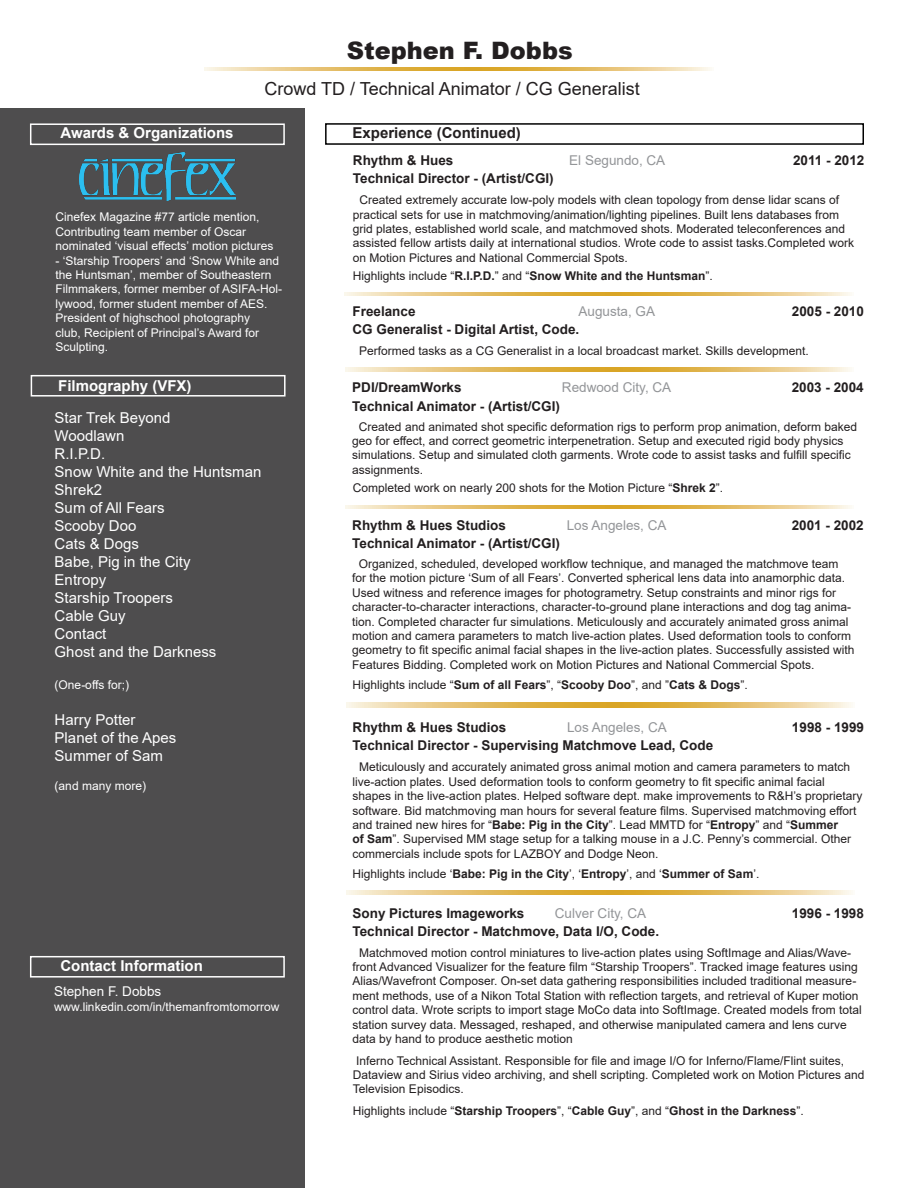
<style>
.page{position:relative;width:918px;height:1188px;background:#fff}
.page>*{position:absolute;margin:0;border:0;box-sizing:border-box;transform-origin:0 0}
.t1{font:900 24px "Arial";color:#231f20}
.t2{font:18px "Arial";color:#231f20}
.t3{font:15px "Arial";color:#fff}
.t4{font:700 15px "Arial";color:#fff}
.t5{font:700 15px "Arial";color:#231f20}
.t6{font:700 13.5px "Arial";color:#231f20}
.t7{font:13.5px "Arial";color:#939598}
.t8{font:13.5px "Arial";color:#fff}
.t9{font:12px/14.4px "Arial";color:#231f20}
.t10{font:12px/14.4px "Arial";color:#fff}
.t11{font:700 12px "Arial";color:#231f20}
.s1{font-weight:400}
.s2{font-weight:700}
</style>
<div class="page">
<div style="left:0;top:109px;width:304px;height:1079px;background:#4e4d4e"></div>
<svg style="left:205px;top:67px;width:507px;height:4px;background:#e5c26f"></svg>
<div style="left:30px;top:956px;width:255px;height:22px;border:2px solid #fff"></div>
<div style="left:30px;top:123px;width:255px;height:22px;border:2px solid #fff"></div>
<div style="left:31px;top:375px;width:255px;height:22px;border:2px solid #fff"></div>
<img style="left:80px;top:152px;width:155px;height:49px">
<div style="left:325px;top:123px;width:539px;height:22px;border:2px solid #000"></div>
<svg style="left:346px;top:891px;width:507px;height:4px;background:#e5c26f"></svg>
<svg style="left:346px;top:703px;width:507px;height:4px;background:#e5c26f"></svg>
<svg style="left:346px;top:368px;width:506px;height:3px;background:#e5c26f"></svg>
<svg style="left:346px;top:505px;width:506px;height:4px;background:#e5c26f"></svg>
<svg style="left:345px;top:292px;width:507px;height:4px;background:#e5c26f"></svg>
<p class="t4" style="left:60px;top:123px;width:175px">Awards &amp; Organizations</p>
<h1 class="t1" style="left:347px;top:33px;width:227px">Stephen F. Dobbs</h1>
<h2 class="t2" style="left:264px;top:77px;width:377px">Crowd TD / Technical Animator / CG Generalist</h2>
<p class="t5" style="left:353px;top:122px;width:170px">Experience (Continued)</p>
<p class="t10" style="left:55px;top:210px;width:220px">Cinefex Magazine #77 article mention,<br>Contributing team member of Oscar nominated ‘visual effects’ motion pictures</p>
<p class="t10" style="left:55px;top:253px;width:228px">- ‘Starship Troopers’ and ‘Snow White and the Huntsman’, member of Southeastern Filmmakers, former member of ASIFA-Hol&shy;lywood, former student member of AES.<br>President of highschool photography<br>club, Recipient of Principal’s Award for Sculpting.</p>
<p class="t4" style="left:58px;top:375px;width:135px">Filmography (VFX)</p>
<p class="t3" style="left:55px;top:407px;width:117px">Star Trek Beyond</p>
<p class="t3" style="left:55px;top:425px;width:71px">Woodlawn</p>
<p class="t3" style="left:55px;top:443px;width:52px">R.I.P.D.</p>
<p class="t3" style="left:55px;top:461px;width:208px">Snow White and the Huntsman</p>
<p class="t3" style="left:55px;top:479px;width:49px">Shrek2</p>
<p class="t3" style="left:55px;top:497px;width:112px">Sum of All Fears</p>
<p class="t3" style="left:55px;top:515px;width:83px">Scooby Doo</p>
<p class="t3" style="left:55px;top:533px;width:86px">Cats &amp; Dogs</p>
<p class="t3" style="left:55px;top:551px;width:137px">Babe, Pig in the City</p>
<p class="t3" style="left:55px;top:569px;width:53px">Entropy</p>
<p class="t3" style="left:55px;top:587px;width:120px">Starship Troopers</p>
<p class="t3" style="left:55px;top:605px;width:72px">Cable Guy</p>
<p class="t3" style="left:55px;top:623px;width:53px">Contact</p>
<p class="t3" style="left:55px;top:641px;width:163px">Ghost and the Darkness</p>
<p class="t10" style="left:55px;top:677px;width:76px">(One-offs for;)</p>
<p class="t3" style="left:55px;top:709px;width:82px">Harry Potter</p>
<p class="t3" style="left:55px;top:727px;width:123px">Planet of the Apes</p>
<p class="t3" style="left:55px;top:745px;width:110px">Summer of Sam</p>
<p class="t10" style="left:55px;top:778px;width:93px">(and many more)</p>
<p class="t4" style="left:60px;top:955px;width:144px">Contact Information</p>
<p class="t8" style="left:54px;top:982px;width:109px">Stephen F. Dobbs</p>
<p class="t10" style="left:54px;top:999px;width:227px">www.linkedin.com/in/themanfromtomorrow</p>
<p class="t6" style="left:353px;top:150px;width:102px">Rhythm &amp; Hues</p>
<p class="t7" style="left:569px;top:150px;width:98px">El Segundo, CA</p>
<p class="t6" style="left:793px;top:150px;width:73px">2011 - 2012</p>
<p class="t6" style="left:353px;top:168px;width:202px">Technical Director - (Artist/CGI)</p>
<p class="t9" style="left:353px;top:193px;width:503px;text-indent:7px">Created extremely accurate low-poly models with clean topology from dense lidar scans of practical sets for use in matchmoving/animation/lighting pipelines. Built lens databases from grid plates, established world scale, and matchmoved shots. Moderated teleconferences and assisted fellow artists daily at international studios. Wrote code to assist tasks.Completed work on Motion Pictures and National Commercial Spots.</p>
<p class="t11" style="left:353px;top:268px;width:361px"><span class="s1">Highlights include “</span>R.I.P.D.<span class="s1">” and “</span>Snow White and the Huntsman<span class="s1">”.</span></p>
<p class="t6" style="left:353px;top:301px;width:65px">Freelance</p>
<p class="t7" style="left:579px;top:302px;width:78px">Augusta, GA</p>
<p class="t6" style="left:792px;top:301px;width:74px">2005 - 2010</p>
<p class="t6" style="left:353px;top:320px;width:228px">CG Generalist - Digital Artist, Code.</p>
<p class="t9" style="left:359px;top:344px;width:451px">Performed tasks as a CG Generalist in a local broadcast market. Skills development.</p>
<p class="t6" style="left:352px;top:378px;width:111px">PDI/DreamWorks</p>
<p class="t7" style="left:562px;top:378px;width:111px">Redwood City, CA</p>
<p class="t6" style="left:792px;top:378px;width:74px">2003 - 2004</p>
<p class="t6" style="left:352px;top:396px;width:209px">Technical Animator - (Artist/CGI)</p>
<p class="t9" style="left:352px;top:419px;width:506px;text-indent:7px">Created and animated shot specific deformation rigs to perform prop animation, deform baked geo for effect, and correct geometric interpenetration. Setup and executed rigid body physics simulations. Setup and simulated cloth garments. Wrote code to assist tasks and fulfill specific assignments.</p>
<p class="t9" style="left:353px;top:480px;width:372px">Completed work on nearly 200 shots for the Motion Picture “<span class="s2">Shrek 2</span>”.</p>
<p class="t6" style="left:352px;top:516px;width:155px">Rhythm &amp; Hues Studios</p>
<p class="t7" style="left:567px;top:516px;width:101px">Los Angeles, CA</p>
<p class="t6" style="left:792px;top:516px;width:74px">2001 - 2002</p>
<p class="t6" style="left:352px;top:534px;width:209px">Technical Animator - (Artist/CGI)</p>
<p class="t9" style="left:352px;top:557px;width:504px;text-indent:7px">Organized, scheduled, developed workflow technique, and managed the matchmove team for the motion picture ‘Sum of all Fears’. Converted spherical lens data into anamorphic data.<br>Used witness and reference images for photogrametry. Setup constraints and minor rigs for character-to-character interactions, character-to-ground plane interactions and dog tag anima&shy;tion. Completed character fur simulations. Meticulously and accurately animated gross animal motion and camera parameters to match live-action plates. Used deformation tools to conform geometry to fit specific animal facial shapes in the live-action plates. Successfully assisted with Features Bidding. Completed work on Motion Pictures and National Commercial Spots.</p>
<p class="t11" style="left:353px;top:676px;width:397px"><span class="s1">Highlights include “</span>Sum of all Fears<span class="s1">”, “</span>Scooby Doo<span class="s1">”, and ”</span>Cats &amp; Dogs<span class="s1">”.</span></p>
<p class="t6" style="left:353px;top:717px;width:155px">Rhythm &amp; Hues Studios</p>
<p class="t7" style="left:567px;top:718px;width:101px">Los Angeles, CA</p>
<p class="t6" style="left:792px;top:717px;width:74px">1998 - 1999</p>
<p class="t9" style="left:353px;top:760px;width:512px;text-indent:7px">Meticulously and accurately animated gross animal motion and camera parameters to match live-action plates. Used deformation tools to conform geometry to fit specific animal facial shapes in the live-action plates. Helped software dept. make improvements to R&amp;H’s proprietary software. Bid matchmoving man hours for several feature films. Supervised matchmoving effort and trained new hires for “<span class="s2">Babe: Pig in the City</span>”. Lead MMTD for “<span class="s2">Entropy</span>” and “<span class="s2">Summer<br>of Sam</span>”. Supervised MM stage setup for a talking mouse in a J.C. Penny’s commercial. Other commercials include spots for LAZBOY and Dodge Neon.</p>
<p class="t6" style="left:353px;top:736px;width:362px">Technical Director - Supervising Matchmove Lead, Code</p>
<p class="t11" style="left:353px;top:865px;width:408px"><span class="s1">Highlights include ‘</span>Babe: Pig in the City<span class="s1">’, ‘</span>Entropy<span class="s1">’, and ‘</span>Summer of Sam<span class="s1">’.</span></p>
<p class="t6" style="left:353px;top:904px;width:173px">Sony Pictures Imageworks</p>
<p class="t7" style="left:555px;top:904px;width:93px">Culver City, CA</p>
<p class="t6" style="left:792px;top:904px;width:74px">1996 - 1998</p>
<p class="t9" style="left:353px;top:945px;width:511px;text-indent:7px">Matchmoved motion control miniatures to live-action plates using SoftImage and Alias/Wave&shy;front Advanced Visualizer for the feature film “Starship Troopers”. Tracked image features using Alias/Wavefront Composer. On-set data gathering responsibilities included traditional measure&shy;ment methods, use of a Nikon Total Station with reflection targets, and retrieval of Kuper motion control data. Wrote scripts to import stage MoCo data into SoftImage. Created models from total station survey data. Messaged, reshaped, and otherwise manipulated camera and lens curve data by hand to produce aesthetic motion</p>
<p class="t6" style="left:353px;top:922px;width:308px">Technical Director - Matchmove, Data I/O, Code.</p>
<p class="t9" style="left:353px;top:1053px;width:513px">Inferno Technical Assistant. Responsible for file and image I/O for Inferno/Flame/Flint suites,<br>Dataview and Sirius video archiving, and shell scripting. Completed work on Motion Pictures and<br>Television Episodics.</p>
<p class="t11" style="left:353px;top:1102px;width:452px"><span class="s1">Highlights include “</span>Starship Troopers<span class="s1">”, “</span>Cable Guy<span class="s1">”, and “</span>Ghost in the Darkness<span class="s1">”.</span></p>
</div>
